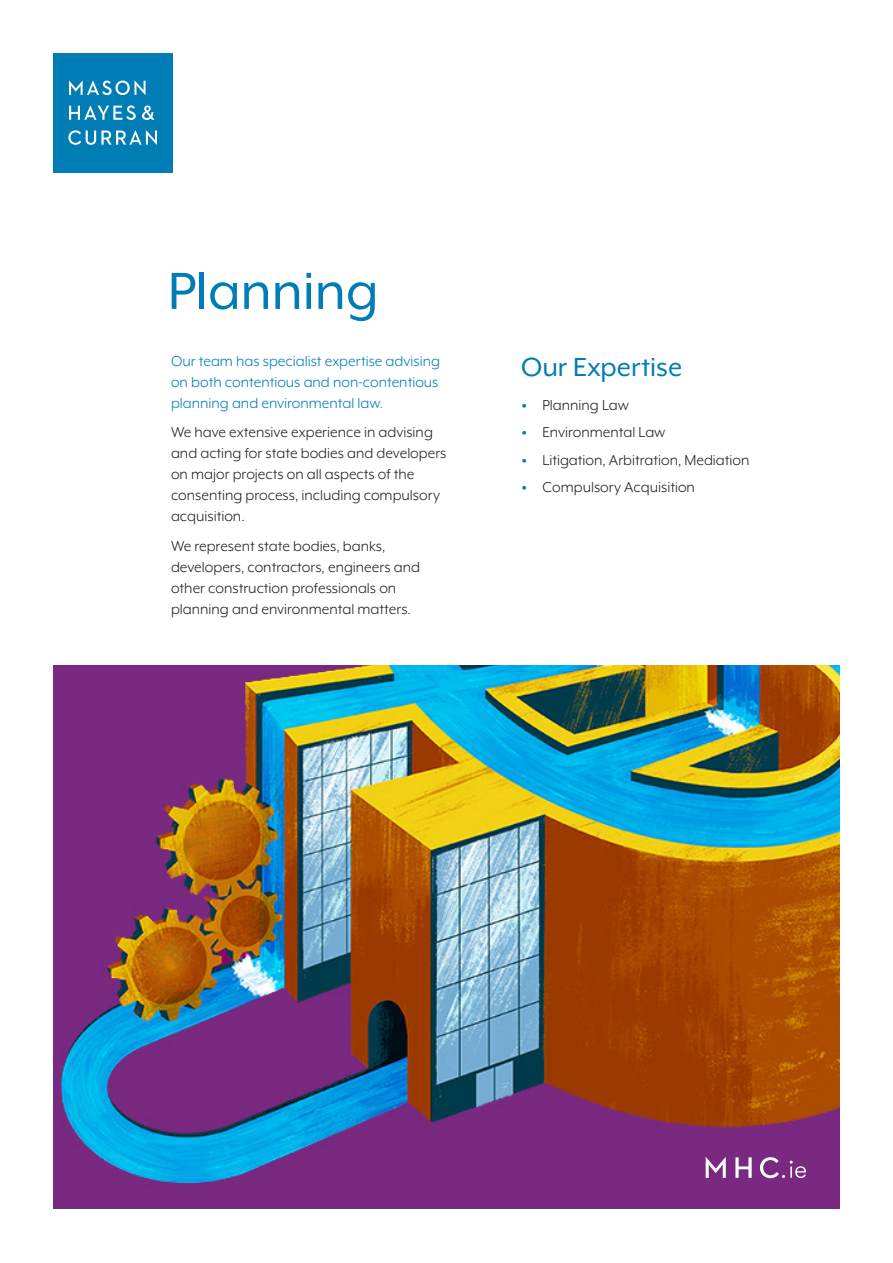
<style>
.page{position:relative;width:893px;height:1263px;background:#fff}
.page>*{position:absolute;margin:0;border:0;box-sizing:border-box;transform-origin:0 0}
.MHC_Heading{font:60px "Mr Eaves XL Mod OT";color:#007db5}
.MHC_Sub_Head{font:30px "Mr Eaves XL Mod OT";color:#007db5}
.MHC_Body{font:16.5px/21px "Mr Eaves XL Mod OT";color:#231f20}
.MHC_Body-2{font:16.5px/21px "Mr Eaves XL Mod OT";color:#007db5;text-align:justify}
.s1{font-size:28.5px;color:#007db5}
</style>
<div class="page">
<img style="left:53px;top:665px;width:787px;height:544px">
<svg style="left:706px;top:1157px;width:100px;height:21px"></svg>
<div style="left:53px;top:53px;width:119px;height:119px;background:#007db5"></div>
<svg style="left:68px;top:81px;width:89px;height:64px"></svg>
<p class="MHC_Heading" style="left:168px;top:261px;width:212px">Planning</p>
<p class="MHC_Body-2" style="left:171px;top:350px;width:270px">Our team has specialist expertise advising on both contentious and non-contentious planning and environmental law.</p>
<p class="MHC_Body" style="left:171px;top:422px;width:277px">We have extensive experience in advising and acting for state bodies and developers on major projects on all aspects of the consenting process, including compulsory acquisition.</p>
<p class="MHC_Body" style="left:171px;top:535px;width:250px">We represent state bodies, banks, developers, contractors, engineers and other construction professionals on planning and environmental matters.</p>
<p class="MHC_Sub_Head" style="left:521px;top:352px;width:163px">Our Expertise</p>
<p class="MHC_Body" style="left:521px;top:395px;width:109px"><span class="s1">•</span> Planning Law</p>
<p class="MHC_Body" style="left:521px;top:422px;width:146px"><span class="s1">•</span> Environmental Law</p>
<p class="MHC_Body" style="left:521px;top:449px;width:230px"><span class="s1">•</span> Litigation, Arbitration, Mediation</p>
<p class="MHC_Body" style="left:521px;top:477px;width:175px"><span class="s1">•</span> Compulsory Acquisition</p>
</div>
